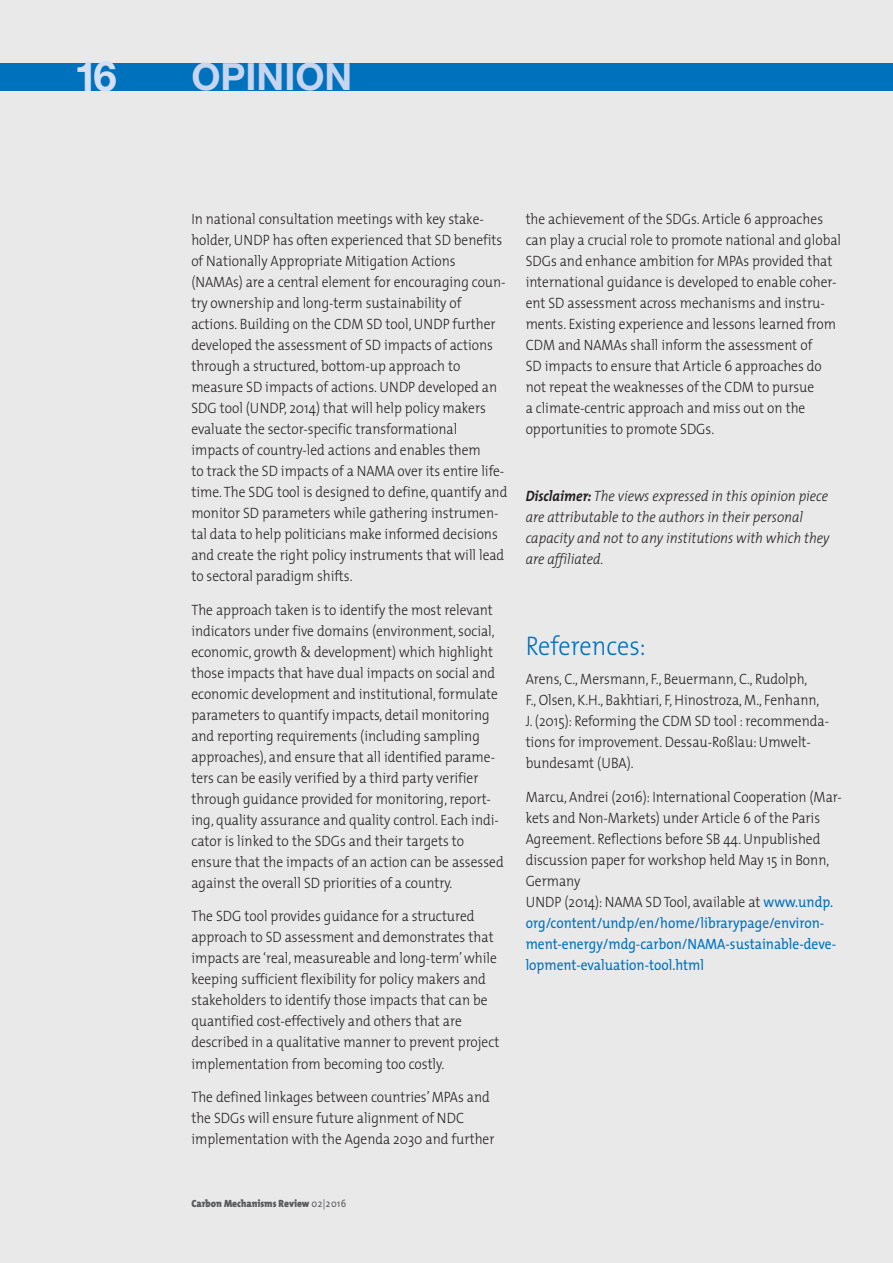
<style>
.page{position:relative;width:893px;height:1263px;background:#e9e9ea}
.page>*{position:absolute;margin:0;border:0;box-sizing:border-box;transform-origin:0 0}
.t1{font:700 42px "Helvetica Neue LT";color:#d4dff2}
.t2{font:700 37.5px "Helvetica Neue LT";color:#c7d5ee}
.t3{font:300 27px "The Mix";color:#0071bc;scale:.9 1}
.t4{font:300 15px/21px "The Mix";color:#231f20;scale:.9 1}
.t5{font:italic 300 15px/21px "The Mix";color:#231f20;scale:.9 1}
.t6{font:900 10.5px "The Mix";color:#58595b;scale:.9 1}
.s1{font-weight:700}
.s2{font-weight:400;color:#0071bc}
.s3{font-weight:400}
</style>
<div class="page">
<div style="left:0;top:64px;width:893px;height:27px;background:#0071bc"></div>
<h1 class="t1" style="left:74px;top:61px;width:44px">16</h1>
<h2 class="t2" style="left:191px;top:64px;width:163px">OPINION</h2>
<p class="t4" style="left:191px;top:210px;width:353px">In national consultation meetings with key stake&shy;holder, UNDP has often experienced that SD benefits of Nationally Appropriate Mitigation Actions (NAMAs) are a central element for encouraging coun&shy;try ownership and long-term sustainability of actions. Building on the CDM SD tool, UNDP further developed the assessment of SD impacts of actions through a structured, bottom-up approach to measure SD impacts of actions. UNDP developed an SDG tool (UNDP, 2014) that will help policy makers evaluate the sector-specific transformational impacts of country-led actions and enables them<br>to track the SD impacts of a NAMA over its entire life&shy;time. The SDG tool is designed to define, quantify and monitor SD parameters while gathering instrumen&shy;tal data to help politicians make informed decisions and create the right policy instruments that will lead to sectoral paradigm shifts.</p>
<p class="t4" style="left:191px;top:601px;width:349px">The approach taken is to identify the most relevant indicators under five domains (environment, social, economic, growth &amp; development) which highlight those impacts that have dual impacts on social and economic development and institutional, formulate parameters to quantify impacts, detail monitoring and reporting requirements (including sampling approaches), and ensure that all identified parame&shy;ters can be easily verified by a third party verifier through guidance provided for monitoring, report&shy;ing, quality assurance and quality control. Each indi&shy;cator is linked to the SDGs and their targets to ensure that the impacts of an action can be assessed against the overall SD priorities of a country.</p>
<p class="t4" style="left:191px;top:907px;width:344px">The SDG tool provides guidance for a structured approach to SD assessment and demonstrates that impacts are ‘real, measureable and long-term’ while keeping sufficient flexibility for policy makers and stakeholders to identify those impacts that can be quantified cost-effectively and others that are described in a qualitative manner to prevent project implementation from becoming too costly.</p>
<p class="t4" style="left:191px;top:1088px;width:338px">The defined linkages between countries’ MPAs and the SDGs will ensure future alignment of NDC implementation with the Agenda 2030 and further</p>
<p class="t4" style="left:526px;top:210px;width:352px">the achievement of the SDGs. Article 6 approaches can play a crucial role to promote national and global SDGs and enhance ambition for MPAs provided that international guidance is developed to enable coher&shy;ent SD assessment across mechanisms and instru&shy;ments. Existing experience and lessons learned from CDM and NAMAs shall inform the assessment of<br>SD impacts to ensure that Article 6 approaches do not repeat the weaknesses of the CDM to pursue<br>a climate-centric approach and miss out on the opportunities to promote SDGs.</p>
<p class="t5" style="left:526px;top:487px;width:339px"><span class="s1">Disclaimer:</span> The views expressed in this opinion piece are attributable to the authors in their personal capacity and not to any institutions with which they are affiliated.</p>
<h3 class="t3" style="left:526px;top:635px;width:135px">References:</h3>
<p class="t4" style="left:526px;top:670px;width:339px">Arens, C., Mersmann, F., Beuermann, C., Rudolph,<br>F., Olsen, K.H., Bakhtiari, F, Hinostroza, M., Fenhann, J. (2015): Reforming the CDM SD tool : recommenda&shy;tions for improvement. Dessau-Roßlau: Umwelt - bundesamt (UBA).</p>
<p class="t4" style="left:526px;top:788px;width:353px">Marcu, Andrei (2016): International Cooperation (Mar&shy;kets and Non-Markets) under Article 6 of the Paris Agreement. Reflections before SB 44. Unpublished discussion paper for workshop held May 15 in Bonn, Germany<br>UNDP (2014): NAMA SD Tool, available at <span class="s2">www.undp. org/content/undp/en/home/librarypage/environ&shy;ment-energy/mdg-carbon/NAMA-sustainable-deve&shy;lopment-evaluation-tool.html</span></p>
<p class="t6" style="left:191px;top:1199px;width:174px">Carbon Mechanisms Review <span class="s3">02|2016</span></p>
</div>
